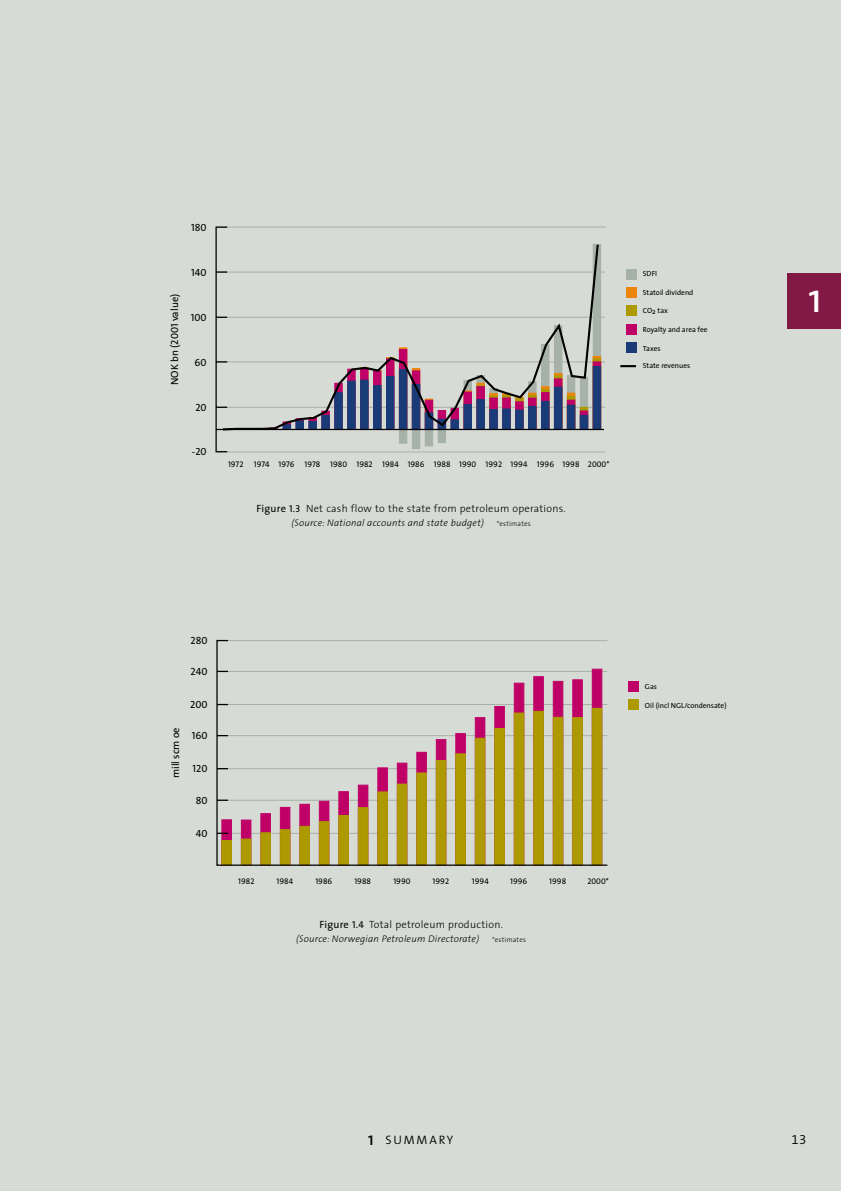
<style>
.page{position:relative;width:841px;height:1191px;background:#fff}
.page>*{position:absolute;margin:0;border:0;box-sizing:border-box;transform-origin:0 0}
.t1{font:41.3px "The Sans";color:#fff}
.t2{font:13.12px "The Sans Semi Light Expert";color:#000}
.t3{font:300 12.25px "The Sans";letter-spacing:.15em;color:#000}
.t4{font:300 10.5px "The Sans";letter-spacing:.025em;color:#000}
.t5{font:10.33px "The Sans Caps";color:#000}
.t6{font:10.33px "The Sans";color:#000}
.t7{font:italic 300 9.62px "The Sans";letter-spacing:.025em;color:#000}
.t8{font:8.22px "The Sans Caps";color:#000}
.t9{font:7.35px "The Sans";color:#000}
.t10{font:300 7px "The Sans";letter-spacing:.025em;color:#000}
.s1{font-family:"The Sans Caps"}
.s2{font-weight:400}
.s3{font-family:"The Sans Caps";font-weight:400;font-size:9.97px}
.s4{font-weight:400;font-size:18.38px}
.s5{font-family:"The Sans Caps";font-weight:400;font-size:14px;color:#d7dbd6}
</style>
<div class="page">
<div style="left:0;top:0;width:841px;height:1190px;background:#d7dbd6"></div>
<p class="t6" style="left:171px;top:385px;width:92px;rotate:-90deg">NOK bn (<span class="s1">2001</span> value)</p>
<p class="t5" style="left:191px;top:221px;width:17px">180</p>
<p class="t5" style="left:191px;top:266px;width:17px">140</p>
<p class="t5" style="left:191px;top:311px;width:17px">100</p>
<p class="t5" style="left:195px;top:356px;width:14px">60</p>
<p class="t5" style="left:195px;top:401px;width:13px">20</p>
<p class="t5" style="left:192px;top:445px;width:16px">-20</p>
<p class="t8" style="left:228px;top:459px;width:17px">1972</p>
<p class="t8" style="left:254px;top:459px;width:357px">1974 1976 1978 1980 1982 1984 1986 1988 1990 1992 1994 1996 1998 2000*</p>
<p class="t4" style="left:256px;top:504px;width:311px"><span class="s2">Figure</span> <span class="s3">1.3</span> Net cash flow to the state from petroleum operations.</p>
<p class="t7" style="left:291px;top:518px;width:194px">(Source: National accounts and state budget)</p>
<p class="t10" style="left:497px;top:520px;width:35px">*estimates</p>
<p class="t9" style="left:643px;top:271px;width:16px">SDFI</p>
<p class="t9" style="left:643px;top:290px;width:52px">Statoil dividend</p>
<p class="t9" style="left:643px;top:308px;width:27px">CO2 tax</p>
<p class="t9" style="left:643px;top:326px;width:66px">Royalty and area fee</p>
<p class="t9" style="left:643px;top:345px;width:19px">Taxes</p>
<p class="t9" style="left:643px;top:363px;width:49px">State revenues</p>
<p class="t6" style="left:172px;top:778px;width:52px;rotate:-90deg">mill scm oe</p>
<p class="t5" style="left:191px;top:634px;width:19px">280</p>
<p class="t5" style="left:191px;top:665px;width:18px">240</p>
<p class="t5" style="left:190px;top:698px;width:19px">200</p>
<p class="t5" style="left:192px;top:729px;width:17px">160</p>
<p class="t5" style="left:193px;top:762px;width:16px">120</p>
<p class="t5" style="left:196px;top:794px;width:13px">80</p>
<p class="t5" style="left:196px;top:826px;width:13px">40</p>
<p class="t8" style="left:238px;top:876px;width:18px">1982</p>
<p class="t8" style="left:277px;top:876px;width:18px">1984</p>
<p class="t8" style="left:315px;top:876px;width:18px">1986</p>
<p class="t8" style="left:354px;top:876px;width:18px">1988</p>
<p class="t8" style="left:393px;top:876px;width:19px">1990</p>
<p class="t8" style="left:433px;top:876px;width:18px">1992</p>
<p class="t8" style="left:472px;top:876px;width:18px">1994</p>
<p class="t8" style="left:510px;top:876px;width:19px">1996</p>
<p class="t8" style="left:549px;top:876px;width:18px">1998</p>
<p class="t8" style="left:587px;top:876px;width:23px">2000*</p>
<p class="t4" style="left:319px;top:920px;width:185px"><span class="s2">Figure</span> <span class="s3">1.4</span> Total petroleum production.</p>
<p class="t7" style="left:296px;top:935px;width:184px">(Source: Norwegian Petroleum Directorate)</p>
<p class="t10" style="left:492px;top:937px;width:35px">*estimates</p>
<p class="t9" style="left:645px;top:683px;width:14px">Gas</p>
<p class="t9" style="left:645px;top:702px;width:83px">Oil (incl NGL/condensate)</p>
<h1 class="t1" style="left:808px;top:283px;width:15px">1</h1>
<h3 class="t3" style="left:368px;top:1135px;width:87px"><span class="s4">1</span><span class="s5">1</span> SUMMARY</h3>
<h2 class="t2" style="left:791px;top:1131px;width:16px">13</h2>
</div>
